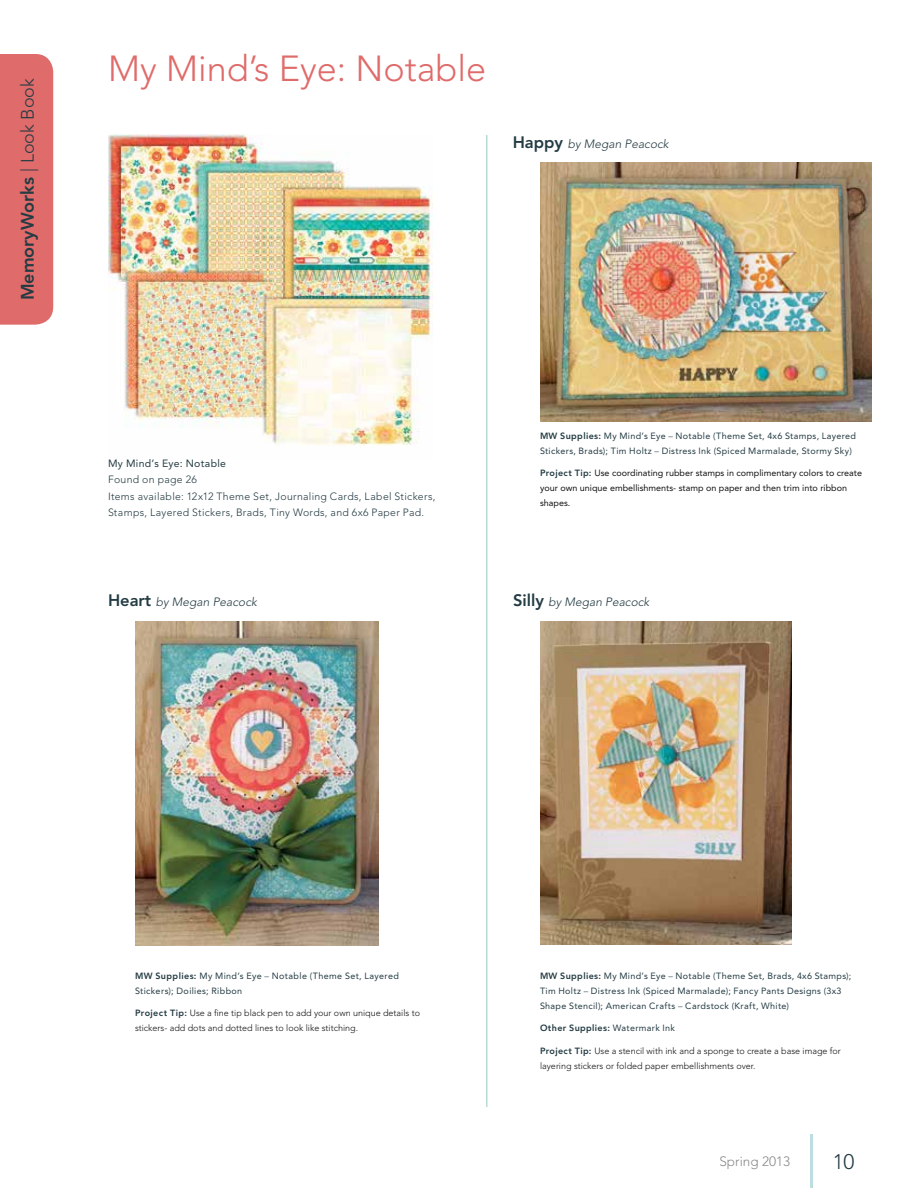
<style>
.page{position:relative;width:918px;height:1188px;background:#fff}
.page>*{position:absolute;margin:0;border:0;box-sizing:border-box;transform-origin:0 0}
.t1{font:300 36px "Avenir LT Std";color:#df6b6a}
.t2{font:300 21px "Avenir LT Std";color:#233b43}
.t3{font:800 18px "Avenir LT Std";color:#233b43}
.t4{font:300 13.5px "Avenir LT Std";color:#888a8a}
.t5{font:italic 300 12px "Avenir LT Std";color:#233b43}
.t6{font:300 10.5px/16.5px "Avenir LT Std";letter-spacing:.03em;color:#233b43}
.t7{font:10.5px "Avenir LT Std";letter-spacing:.03em;color:#233b43}
.t8{font:9px/15px "Avenir LT Std";letter-spacing:.035em;color:#233b43}
.t9{font:300 9px/15px "Avenir LT Std";color:#121212}
.t10{font:9px/15px "Avenir LT Std";color:#121212}
.t11{font:800 9px "Avenir LT Std";letter-spacing:.04em;color:#233b43}
.s1{font-weight:300}
.s2{font-weight:800;font-style:normal;font-size:16.5px}
.s3{font-weight:800}
.s4{font-weight:800;color:#233b43}
.s5{font-weight:400}
</style>
<div class="page">
<div style="left:0;top:54px;width:53px;height:271px;background:#df6b6a"></div>
<hr style="left:810px;top:1134px;width:3px;height:54px;background:#bcdee1">
<hr style="left:486px;top:135px;width:2px;height:972px;background:#b9dad6">
<img style="left:540px;top:162px;width:332px;height:260px">
<img style="left:135px;top:621px;width:243px;height:324px">
<img style="left:540px;top:621px;width:251px;height:324px">
<img style="left:108px;top:135px;width:324px;height:311px">
<h3 class="t3" style="left:17px;top:300px;width:224px;rotate:-90deg">MemoryWorks <span class="s1">| Look Book</span></h3>
<h1 class="t1" style="left:108px;top:48px;width:380px">My Mind’s Eye: Notable</h1>
<h3 class="t5" style="left:513px;top:137px;width:157px"><span class="s2">Happy</span> by Megan Peacock</h3>
<p class="t7" style="left:108px;top:457px;width:120px">My Mind’s Eye: Notable</p>
<p class="t6" style="left:108px;top:471px;width:329px">Found on page 26<br>Items available: 12x12 Theme Set, Journaling Cards, Label Stickers,<br>Stamps, Layered Stickers, Brads, Tiny Words, and 6x6 Paper Pad.</p>
<p class="t8" style="left:540px;top:428px;width:317px"><span class="s3">MW Supplies:</span> My Mind’s Eye <span class="s1">–</span> Notable (Theme Set, 4x6 Stamps, Layered<br>Stickers, Brads); Tim Holtz <span class="s1">–</span> Distress Ink (Spiced Marmalade, Stormy Sky)</p>
<p class="t10" style="left:540px;top:466px;width:324px"><span class="s4">Project Tip:</span> Use coordinating rubber stamps in complimentary colors to create your own unique embellishments- stamp on paper and then trim into ribbon shapes.</p>
<h3 class="t5" style="left:108px;top:595px;width:150px"><span class="s2">Heart</span> by Megan Peacock</h3>
<h3 class="t5" style="left:513px;top:595px;width:138px"><span class="s2">Silly</span> by Megan Peacock</h3>
<p class="t8" style="left:135px;top:968px;width:265px"><span class="s3">MW Supplies:</span> My Mind’s Eye <span class="s1">–</span> Notable (Theme Set, Layered<br>Stickers); Doilies; Ribbon</p>
<p class="t9" style="left:135px;top:1006px;width:287px"><span class="s4">Project Tip:</span> Use a fine tip black pen to add your own unique details to stickers- add dots and dotted lines to look like stitching.</p>
<p class="t8" style="left:540px;top:968px;width:313px"><span class="s3">MW Supplies:</span> My Mind’s Eye <span class="s1">–</span> Notable (Theme Set, Brads, 4x6 Stamps);<br>Tim Holtz <span class="s1">–</span> Distress Ink (Spiced Marmalade); Fancy Pants Designs (3x3<br>Shape Stencil); American Crafts <span class="s1">–</span> Cardstock (Kraft, White)</p>
<p class="t11" style="left:540px;top:1023px;width:137px">Other Supplies: <span class="s5">Watermark Ink</span></p>
<p class="t9" style="left:540px;top:1043px;width:302px"><span class="s4">Project Tip:</span> Use a stencil with ink and a sponge to create a base image for layering stickers or folded paper embellishments over.</p>
<h3 class="t4" style="left:719px;top:1154px;width:72px">Spring 2013</h3>
<h2 class="t2" style="left:833px;top:1149px;width:23px">10</h2>
</div>
